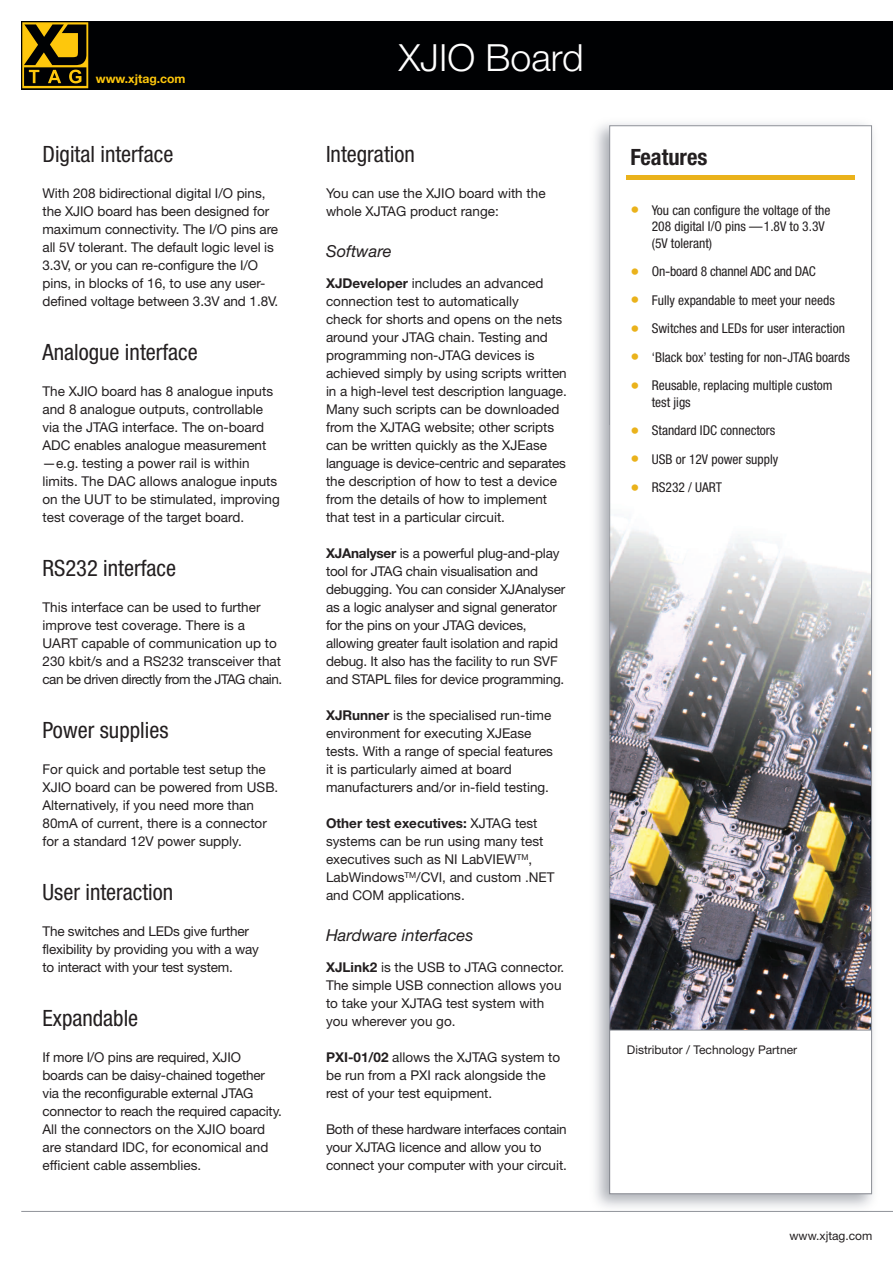
<style>
.page{position:relative;width:893px;height:1263px;background:#fff}
.page>*{position:absolute;margin:0;border:0;box-sizing:border-box;transform-origin:0 0}
.t1{font:300 37.5px "Helvetica Neue LT";color:#fff}
.t2{font:condensed 22.5px "Helvetica Neue";color:#231f20}
.t3{font:700 condensed 22.5px "Helvetica Neue";color:#231f20}
.t4{font:italic 16.5px "Helvetica Neue LT";color:#231f20}
.t5{font:13.5px/18px "Helvetica Neue LT";color:#231f20}
.t6{font:condensed 13.5px/16.5px "Helvetica Neue";color:#231f20}
.t7{font:700 12.15px "Helvetica Neue LT";color:#fec70c}
.t8{font:12px "Helvetica Neue LT";color:#231f20}
.s1{font-weight:700}
.s2{font-size:18px;color:#eab21b}
.s3{font-family:"Helvetica Neue LT";font-stretch:normal}
</style>
<div class="page">
<div style="left:21px;top:21px;width:872px;height:68px;background:#000103"></div>
<svg style="left:22px;top:22px;width:66px;height:66px"></svg>
<img style="left:595px;top:123px;width:279px;height:1088px">
<div style="left:610px;top:126px;width:261px;height:1067px;background:#fff"></div>
<img style="left:611px;top:527px;width:259px;height:503px">
<hr style="left:626px;top:175px;width:229px;height:4px;background:#eab21b">
<hr style="left:21px;top:1211px;width:872px;height:1px;background:#8f9299">
<div style="left:609px;top:1030px;width:263px;height:164px;border:1px solid #8f9299"></div>
<p class="t7" style="left:96px;top:72px;width:91px">www.xjtag.com</p>
<h2 class="t2" style="left:43px;top:141px;width:132px">Digital interface</h2>
<p class="t5" style="left:43px;top:184px;width:237px">With 208 bidirectional digital I/O pins, the XJIO board has been designed for maximum connectivity. The I/O pins are all 5V tolerant. The default logic level is 3.3V, or you can re-configure the I/O pins, in blocks of 16, to use any user&shy;defined voltage between 3.3V and 1.8V.</p>
<h2 class="t2" style="left:43px;top:339px;width:157px">Analogue interface</h2>
<p class="t5" style="left:43px;top:382px;width:239px">The XJIO board has 8 analogue inputs and 8 analogue outputs, controllable via the JTAG interface. The on-board ADC enables analogue measurement —e.g. testing a power rail is within limits. The DAC allows analogue inputs on the UUT to be stimulated, improving test coverage of the target board.</p>
<h2 class="t2" style="left:43px;top:555px;width:135px">RS232 interface</h2>
<p class="t5" style="left:43px;top:598px;width:241px">This interface can be used to further improve test coverage. There is a UART capable of communication up to 230 kbit/s and a RS232 transceiver that can be driven directly from the JTAG chain.</p>
<h2 class="t2" style="left:43px;top:717px;width:127px">Power supplies</h2>
<p class="t5" style="left:43px;top:760px;width:237px">For quick and portable test setup the XJIO board can be powered from USB.<br>Alternatively, if you need more than 80mA of current, there is a connector for a standard 12V power supply.</p>
<h2 class="t2" style="left:43px;top:879px;width:132px">User interaction</h2>
<p class="t5" style="left:43px;top:922px;width:218px">The switches and LEDs give further flexibility by providing you with a way to interact with your test system.</p>
<h2 class="t2" style="left:43px;top:1005px;width:97px">Expandable</h2>
<p class="t5" style="left:43px;top:1048px;width:241px">If more I/O pins are required, XJIO boards can be daisy-chained together via the reconfigurable external JTAG connector to reach the required capacity.<br>All the connectors on the XJIO board are standard IDC, for economical and efficient cable assemblies.</p>
<h1 class="t1" style="left:399px;top:35px;width:186px">XJIO Board</h1>
<h2 class="t2" style="left:326px;top:141px;width:90px">Integration</h2>
<p class="t5" style="left:326px;top:184px;width:221px">You can use the XJIO board with the whole XJTAG product range:</p>
<p class="t4" style="left:326px;top:241px;width:67px">Software</p>
<p class="t5" style="left:326px;top:274px;width:242px"><span class="s1">XJDeveloper</span> includes an advanced connection test to automatically<br>check for shorts and opens on the nets around your JTAG chain. Testing and programming non-JTAG devices is achieved simply by using scripts written in a high-level test description language.<br>Many such scripts can be downloaded from the XJTAG website; other scripts can be written quickly as the XJEase language is device-centric and separates the description of how to test a device from the details of how to implement that test in a particular circuit.</p>
<p class="t5" style="left:326px;top:544px;width:241px"><span class="s1">XJAnalyser</span> is a powerful plug-and-play tool for JTAG chain visualisation and debugging. You can consider XJAnalyser as a logic analyser and signal generator for the pins on your JTAG devices, allowing greater fault isolation and rapid debug. It also has the facility to run SVF and STAPL files for device programming.</p>
<p class="t5" style="left:326px;top:706px;width:229px"><span class="s1">XJRunner</span> is the specialised run-time environment for executing XJEase tests. With a range of special features it is particularly aimed at board manufacturers and/or in-field testing.</p>
<p class="t5" style="left:326px;top:814px;width:230px"><span class="s1">Other test executives:</span> XJTAG test systems can be run using many test executives such as NI LabVIEW<sup>TM</sup>,<br>LabWindows<sup>TM</sup>/CVI, and custom .NET and COM applications.</p>
<p class="t4" style="left:326px;top:925px;width:149px">Hardware interfaces</p>
<p class="t5" style="left:326px;top:958px;width:240px"><span class="s1">XJLink2</span> is the USB to JTAG connector.<br>The simple USB connection allows you to take your XJTAG test system with you wherever you go.</p>
<p class="t5" style="left:326px;top:1048px;width:236px"><span class="s1">PXI-01/02</span> allows the XJTAG system to be run from a PXI rack alongside the rest of your test equipment.</p>
<p class="t5" style="left:326px;top:1120px;width:242px">Both of these hardware interfaces contain your XJTAG licence and allow you to connect your computer with your circuit.</p>
<h2 class="t3" style="left:630px;top:143px;width:79px">Features</h2>
<p class="t6" style="left:652px;top:201px;width:180px;text-indent:-21px"><span class="s2">•</span> You can configure the voltage of the<br>208 digital I/O pins —1.8V to 3.3V (5V tolerant)</p>
<p class="t6" style="left:630px;top:263px;width:187px"><span class="s2">•</span> On<span class="s3">-</span>board 8 channel ADC and DAC</p>
<p class="t6" style="left:630px;top:291px;width:206px"><span class="s2">•</span> Fully expandable to meet your needs</p>
<p class="t6" style="left:630px;top:320px;width:216px"><span class="s2">•</span> Switches and LEDs for user interaction</p>
<p class="t6" style="left:630px;top:348px;width:221px"><span class="s2">•</span> ‘Black box’ testing for non<span class="s3">-</span>JTAG boards</p>
<p class="t6" style="left:652px;top:377px;width:182px;text-indent:-21px"><span class="s2">•</span> Reusable, replacing multiple custom test jigs</p>
<p class="t6" style="left:630px;top:422px;width:146px"><span class="s2">•</span> Standard IDC connectors</p>
<p class="t6" style="left:630px;top:450px;width:149px"><span class="s2">•</span> USB or 12V power supply</p>
<p class="t6" style="left:630px;top:479px;width:93px"><span class="s2">•</span> RS232 / UART</p>
<p class="t8" style="left:627px;top:1042px;width:172px">Distributor / Technology Partner</p>
<p class="t8" style="left:789px;top:1229px;width:84px">www.xjtag.com</p>
</div>
